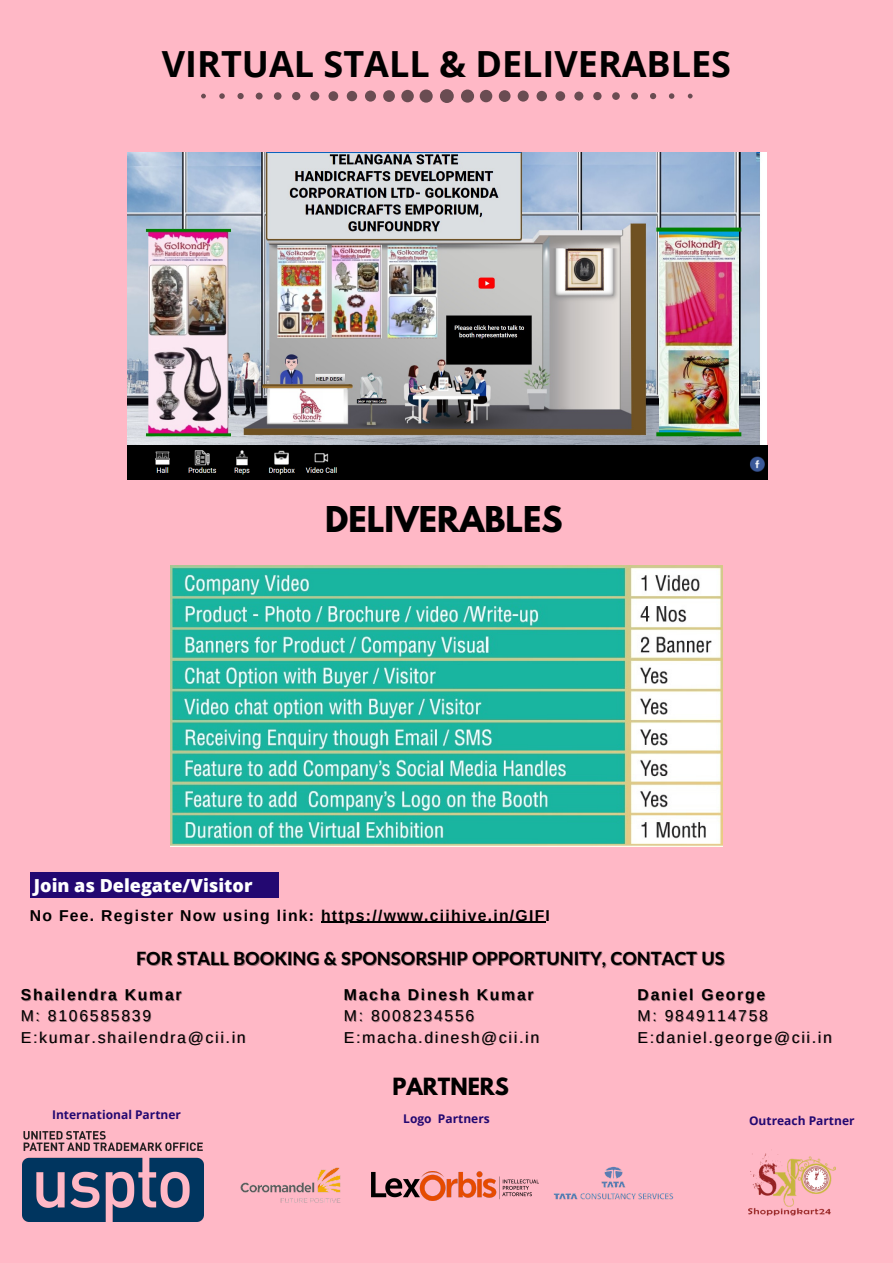
<style>
.page{position:relative;width:893px;height:1263px;background:#ffb8c6}
.page>*{position:absolute;margin:0;border:0;box-sizing:border-box;transform-origin:0 0}
.t1{font:700 36px "Open Sans";color:#000}
.t2{font:700 31.5px "League Spartan";color:#000}
.t3{font:700 21px "League Spartan";color:#000}
.t4{font:800 18px "Lato";color:#000}
.t5{font:800 18px "Open Sans";color:#fff}
.t6{font:15.75px "Arimo";letter-spacing:.11em;color:#000}
.t7{font:700 15.75px "Arimo";letter-spacing:.08em;color:#000}
.t8{font:700 15.75px "Arimo";letter-spacing:.11em;color:#000}
.t9{font:700 12px "Open Sans";color:#230871}
</style>
<div class="page">
<img style="left:127px;top:152px;width:640px;height:327px">
<svg style="left:201px;top:89px;width:491px;height:14px"></svg>
<img style="left:171px;top:566px;width:552px;height:281px">
<div style="left:30px;top:872px;width:249px;height:26px;background:#230871"></div>
<img style="left:371px;top:1171px;width:167px;height:30px">
<img style="left:748px;top:1153px;width:87px;height:63px">
<img style="left:22px;top:1131px;width:181px;height:90px">
<img style="left:553px;top:1166px;width:121px;height:34px">
<img style="left:240px;top:1167px;width:101px;height:36px">
<hr style="left:321px;top:922px;width:224px;height:1px;background:#000">
<p class="t1" style="left:162px;top:39px;width:570px">VIRTUAL STALL &amp; DELIVERABLES</p>
<p class="t2" style="left:325px;top:503px;width:239px">DELIVERABLES</p>
<p class="t5" style="left:34px;top:872px;width:220px">Join as Delegate/Visitor</p>
<p class="t7" style="left:30px;top:906px;width:521px">No Fee. Register Now using link: https://www.ciihive.in/GIFI</p>
<p class="t4" style="left:136px;top:947px;width:590px">FOR STALL BOOKING &amp; SPONSORSHIP OPPORTUNITY, CONTACT US</p>
<p class="t8" style="left:344px;top:985px;width:191px">Macha Dinesh Kumar</p>
<p class="t6" style="left:344px;top:1007px;width:132px">M: 8008234556</p>
<p class="t6" style="left:344px;top:1028px;width:197px">E:macha.dinesh@cii.in</p>
<p class="t8" style="left:21px;top:985px;width:162px">Shailendra Kumar</p>
<p class="t6" style="left:21px;top:1007px;width:132px">M: 8106585839</p>
<p class="t6" style="left:21px;top:1028px;width:226px">E:kumar.shailendra@cii.in</p>
<p class="t8" style="left:637px;top:985px;width:129px">Daniel George</p>
<p class="t6" style="left:637px;top:1007px;width:132px">M: 9849114758</p>
<p class="t6" style="left:637px;top:1028px;width:196px">E:daniel.george@cii.in</p>
<p class="t9" style="left:52px;top:1106px;width:130px">International Partner</p>
<p class="t3" style="left:392px;top:1076px;width:118px">PARTNERS</p>
<p class="t9" style="left:403px;top:1110px;width:88px">Logo Partners</p>
<p class="t9" style="left:749px;top:1112px;width:107px">Outreach Partner</p>
</div>
